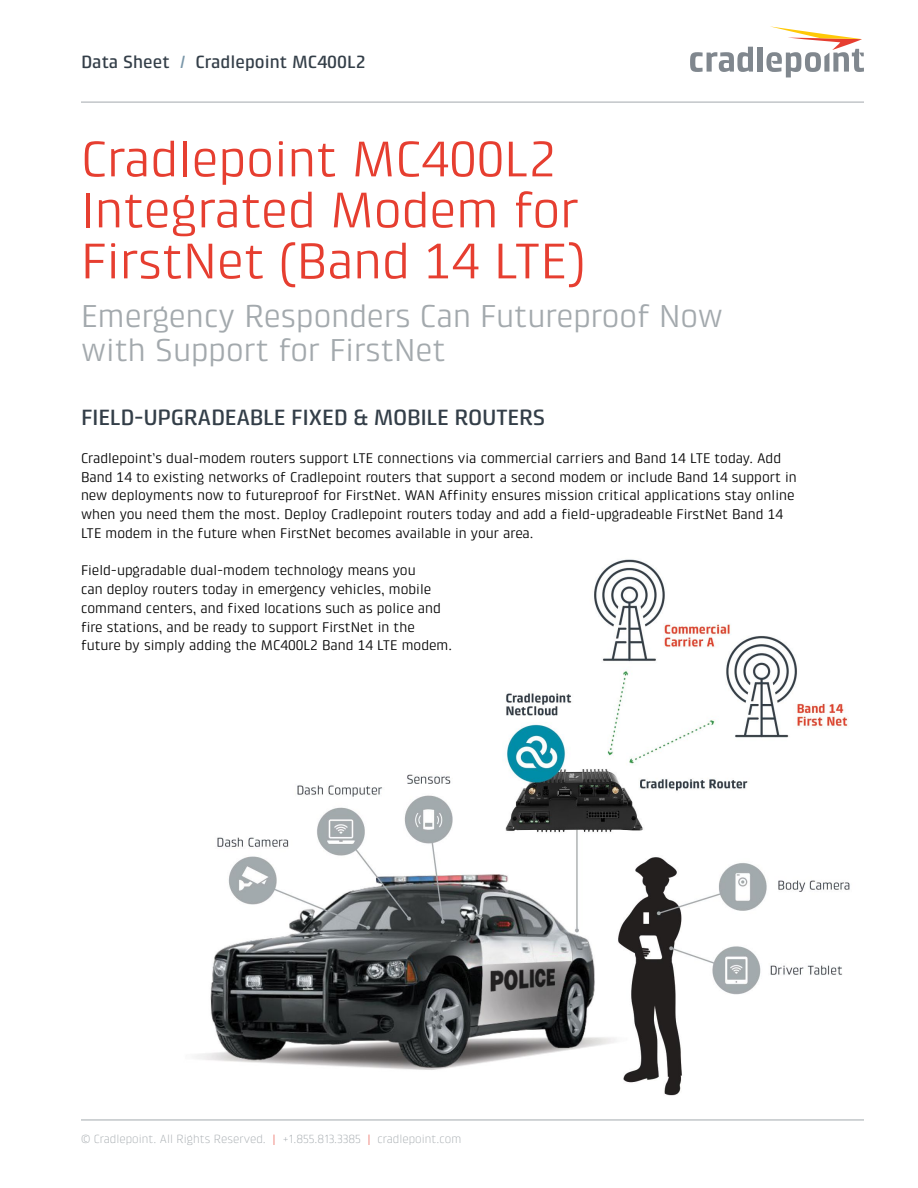
<style>
.page{position:relative;width:918px;height:1188px;background:#fff}
.page>*{position:absolute;margin:0;border:0;box-sizing:border-box;transform-origin:0 0}
.t1{font:51px/51px "Klint Pro";color:#e63e30}
.t2{font:32.25px/34.5px "Klint Pro";color:#a3a9ad}
.t3{font:500 22.5px "Klint Pro";letter-spacing:-.015em;color:#333e48}
.t4{font:500 18px "Klint Pro";color:#333e48}
.t5{font:14.25px/18.8px "Klint Pro";color:#000}
.t6{font:300 12px "Klint LT Pro";color:#a3a9ad}
.s1{color:#7a97a9}
.s2{color:#e63e30}
</style>
<div class="page">
<img style="left:195px;top:559px;width:655px;height:537px">
<hr style="left:81px;top:102px;width:783px;height:1px;background:#a3a9ad">
<hr style="left:81px;top:1120px;width:783px;height:1px;background:#a3a9ad">
<svg style="left:690px;top:47px;width:63px;height:25px"></svg>
<div style="left:757px;top:47px;width:5px;height:25px;background:#80878e"></div>
<svg style="left:766px;top:26px;width:98px;height:51px"></svg>
<p class="t4" style="left:81px;top:52px;width:286px">Data Sheet <span class="s1">/</span> Cradlepoint MC400L2</p>
<h1 class="t1" style="left:81px;top:133px;width:505px">Cradlepoint MC400L2<br>Integrated Modem for<br>FirstNet (Band 14 LTE)</h1>
<h2 class="t2" style="left:81px;top:299px;width:643px">Emergency Responders Can Futureproof Now with Support for FirstNet</h2>
<h3 class="t3" style="left:81px;top:405px;width:466px">FIELD-UPGRADEABLE FIXED &amp; MOBILE ROUTERS</h3>
<p class="t5" style="left:81px;top:449px;width:717px">Cradlepoint’s dual-modem routers support LTE connections via commercial carriers and Band 14 LTE today. Add Band 14 to existing networks of Cradlepoint routers that support a second modem or include Band 14 support in new deployments now to futureproof for FirstNet. WAN Affinity ensures mission critical applications stay online when you need them the most. Deploy Cradlepoint routers today and add a field-upgradeable FirstNet Band 14<br>LTE modem in the future when FirstNet becomes available in your area.</p>
<p class="t5" style="left:81px;top:561px;width:373px">Field-upgradable dual-modem technology means you<br>can deploy routers today in emergency vehicles, mobile command centers, and fixed locations such as police and fire stations, and be ready to support FirstNet in the future by simply adding the MC400L2 Band 14 LTE modem.</p>
<p class="t6" style="left:81px;top:1132px;width:382px">© Cradlepoint. All Rights Reserved. <span class="s2">|</span> +1.855.813.3385 <span class="s2">|</span> cradlepoint.com</p>
</div>
